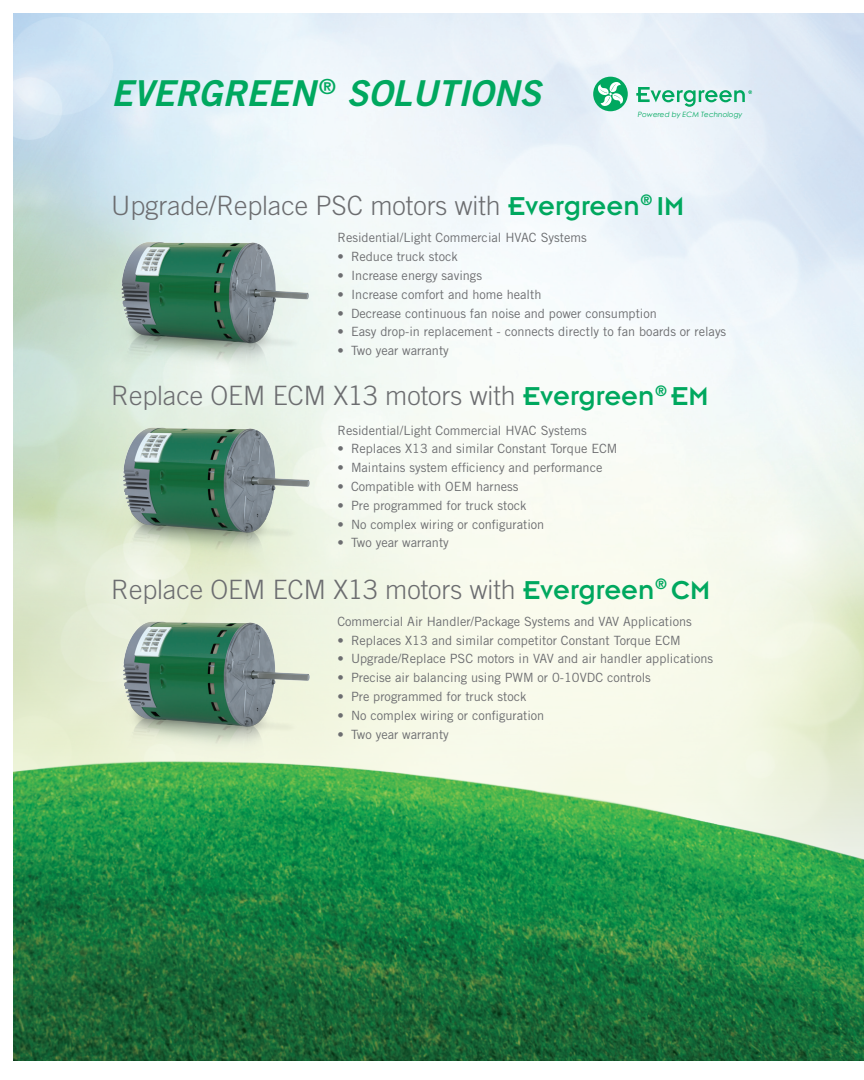
<style>
.page{position:relative;width:864px;height:1080px;background:#fff}
.page>*{position:absolute;margin:0;border:0;box-sizing:border-box;transform-origin:0 0}
.t1{font:italic 35.7px "Trade Gothic Bold Two";color:#00a85f}
.t2{font:300 26.7px "Trade Gothic";color:#6c6d70}
.t3{font:12.75px "Trade Gothic";color:#6c6d70}
.t4{font:italic 7.35px "Century Gothic";color:#00a85f}
.s1{font-family:"Insignia";font-weight:400;font-size:28.5px;color:#00a85f}
</style>
<div class="page">
<img style="left:14px;top:14px;width:850px;height:1047px">
<img style="left:14px;top:591px;width:850px;height:469px">
<img style="left:111px;top:417px;width:211px;height:157px">
<svg style="left:593px;top:77px;width:159px;height:34px"></svg>
<img style="left:108px;top:229px;width:217px;height:159px">
<img style="left:111px;top:612px;width:211px;height:156px">
<h1 class="t1" style="left:111px;top:71px;width:431px">EVERGREEN <sup>®</sup> SOLUTIONS</h1>
<p class="t4" style="left:638px;top:110px;width:106px">Powered by ECM Technology</p>
<h2 class="t2" style="left:111px;top:189px;width:575px">Upgrade/Replace PSC motors with <span class="s1">Evergreen</span><sup>®</sup> <span class="s1">IM</span></h2>
<p class="t3" style="left:338px;top:230px;width:251px">Residential/Light Commercial HVAC Systems</p>
<p class="t3" style="left:338px;top:249px;width:122px">• Reduce truck stock</p>
<p class="t3" style="left:338px;top:268px;width:146px">• Increase energy savings</p>
<p class="t3" style="left:338px;top:287px;width:206px">• Increase comfort and home health</p>
<p class="t3" style="left:338px;top:305px;width:321px">• Decrease continuous fan noise and power consumption</p>
<p class="t3" style="left:338px;top:324px;width:390px">• Easy drop-in replacement - connects directly to fan boards or relays</p>
<p class="t3" style="left:338px;top:343px;width:113px">• Two year warranty</p>
<h2 class="t2" style="left:111px;top:380px;width:599px">Replace OEM ECM X13 motors with <span class="s1">Evergreen</span><sup>®</sup> <span class="s1">EM</span></h2>
<p class="t3" style="left:338px;top:422px;width:251px">Residential/Light Commercial HVAC Systems</p>
<p class="t3" style="left:338px;top:441px;width:282px">• Replaces X13 and similar Constant Torque ECM</p>
<p class="t3" style="left:338px;top:460px;width:266px">• Maintains system efficiency and performance</p>
<p class="t3" style="left:338px;top:479px;width:183px">• Compatible with OEM harness</p>
<p class="t3" style="left:338px;top:497px;width:191px">• Pre programmed for truck stock</p>
<p class="t3" style="left:338px;top:516px;width:208px">• No complex wiring or configuration</p>
<p class="t3" style="left:338px;top:535px;width:113px">• Two year warranty</p>
<h2 class="t2" style="left:111px;top:573px;width:601px">Replace OEM ECM X13 motors with <span class="s1">Evergreen</span><sup>®</sup> <span class="s1">CM</span></h2>
<p class="t3" style="left:338px;top:614px;width:356px">Commercial Air Handler/Package Systems and VAV Applications</p>
<p class="t3" style="left:338px;top:632px;width:345px">• Replaces X13 and similar competitor Constant Torque ECM</p>
<p class="t3" style="left:338px;top:651px;width:377px">• Upgrade/Replace PSC motors in VAV and air handler applications</p>
<p class="t3" style="left:338px;top:670px;width:315px">• Precise air balancing using PWM or 0-10VDC controls</p>
<p class="t3" style="left:338px;top:689px;width:191px">• Pre programmed for truck stock</p>
<p class="t3" style="left:338px;top:708px;width:208px">• No complex wiring or configuration</p>
<p class="t3" style="left:338px;top:726px;width:113px">• Two year warranty</p>
</div>
